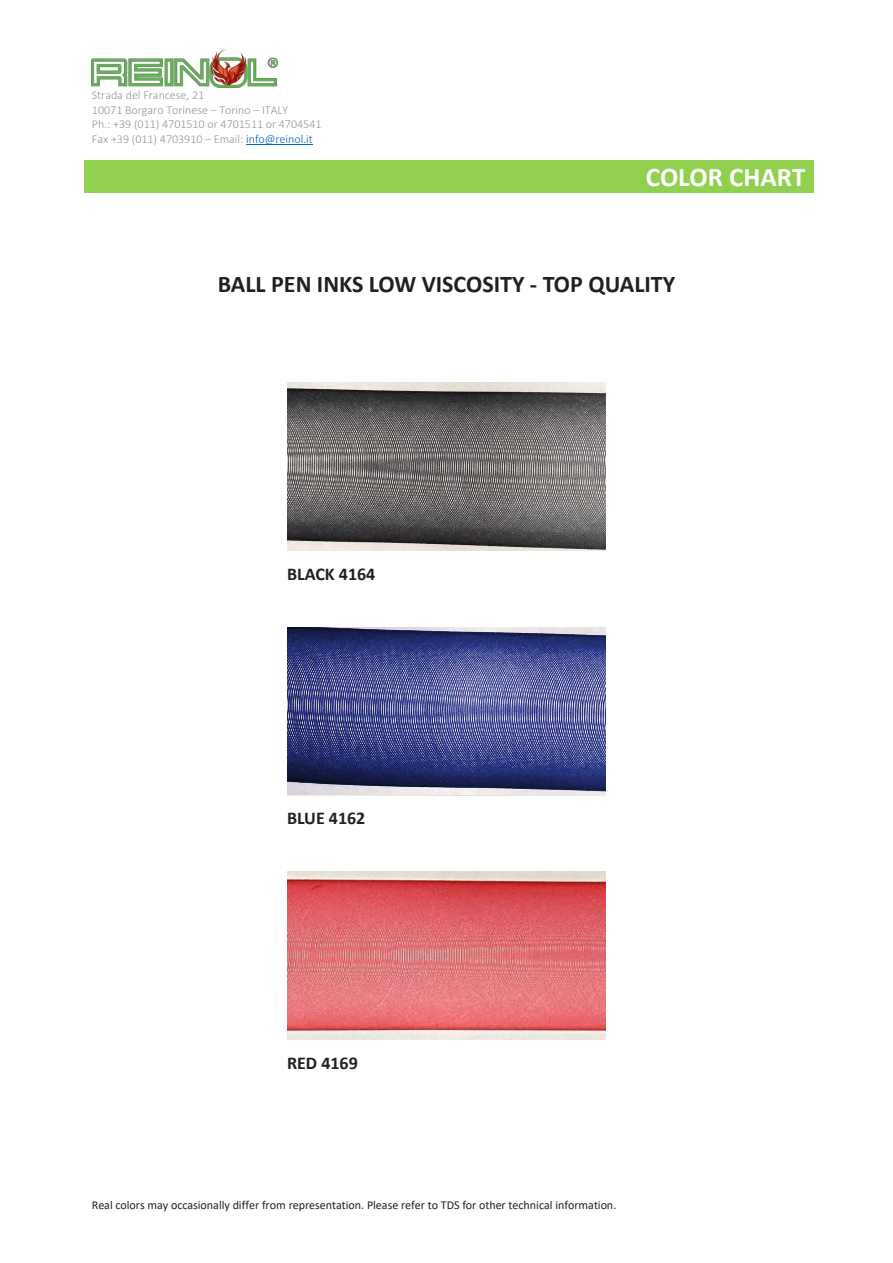
<style>
.page{position:relative;width:893px;height:1263px;background:#fff}
.page>*{position:absolute;margin:0;border:0;box-sizing:border-box;transform-origin:0 0}
.t1{font:700 27px "Calibri";color:#fff}
.t2{font:700 24px "Calibri";color:#231f20}
.t3{font:700 18px "Calibri";color:#231f20}
.t4{font:300 12px/14.7px "Calibri";color:#939598}
.t5{font:12px "Calibri";letter-spacing:-.005em;color:#231f20}
.s1{color:#0563c1}
</style>
<div class="page">
<img style="left:92px;top:49px;width:185px;height:38px">
<hr style="left:246px;top:144px;width:67px;height:1px;background:#0563c1">
<div style="left:84px;top:160px;width:730px;height:33px;background:#92d050"></div>
<img style="left:287px;top:383px;width:319px;height:168px">
<svg style="left:287px;top:627px;width:319px;height:168px;background:#4f578e"></svg>
<img style="left:287px;top:872px;width:319px;height:168px">
<p class="t4" style="left:92px;top:87px;width:231px">Strada del Francese, 21<br>10071 Borgaro Torinese – Torino – ITALY<br>Ph.: +39 (011) 4701510 or 4701511 or 4704541<br>Fax +39 (011) 4703910 – Email: <span class="s1">info@reinol.it</span></p>
<h1 class="t1" style="left:646px;top:158px;width:161px">COLOR CHART</h1>
<p class="t2" style="left:218px;top:269px;width:459px">BALL PEN INKS LOW VISCOSITY - TOP QUALITY</p>
<p class="t3" style="left:287px;top:562px;width:90px">BLACK 4164</p>
<p class="t3" style="left:287px;top:807px;width:80px">BLUE 4162</p>
<p class="t3" style="left:287px;top:1051px;width:72px">RED 4169</p>
<p class="t5" style="left:92px;top:1197px;width:526px">Real colors may occasionally differ from representation. Please refer to TDS for other technical information.</p>
</div>
